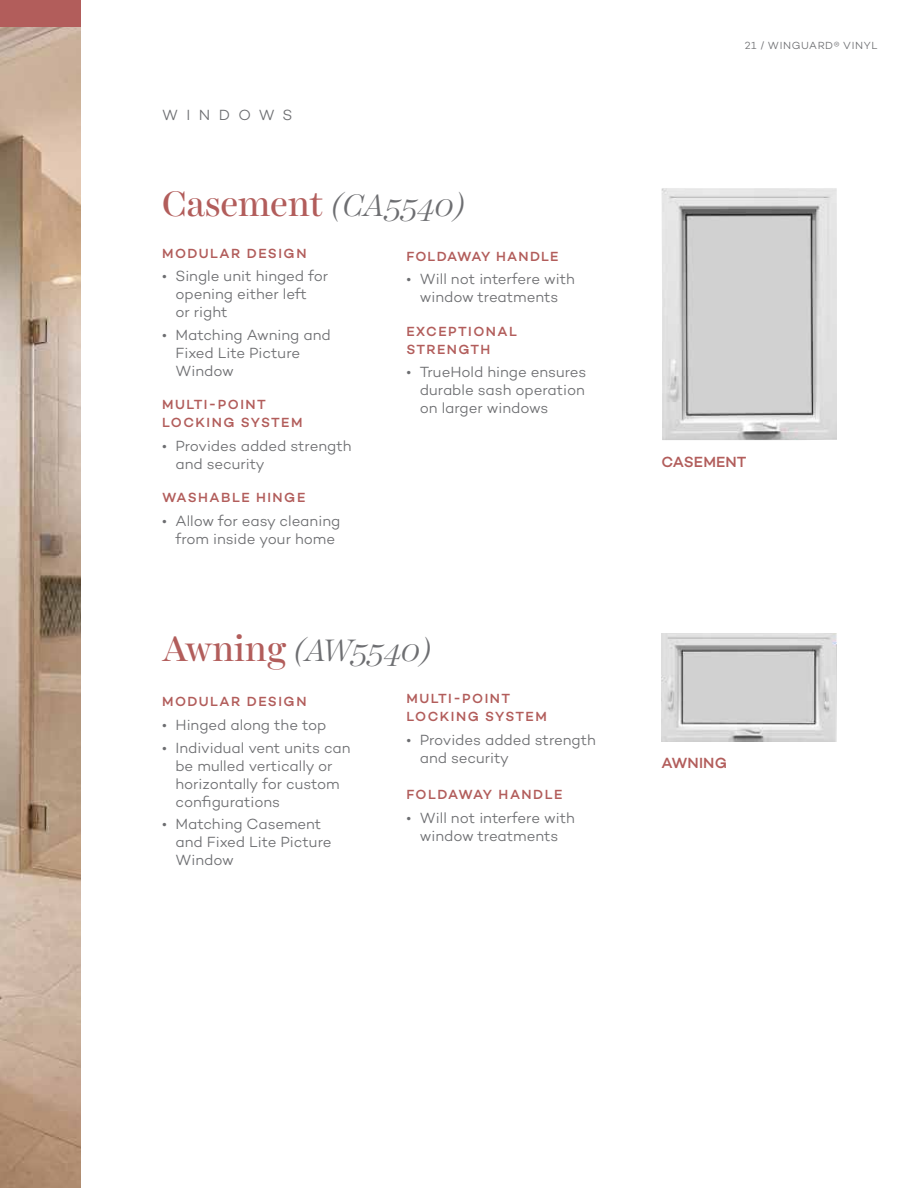
<style>
.page{position:relative;width:918px;height:1188px;background:#fff}
.page>*{position:absolute;margin:0;border:0;box-sizing:border-box;transform-origin:0 0}
.t1{font:36px "Harriet Display";color:#b25d5b}
.t2{font:italic 300 31.5px "Harriet Display";letter-spacing:-.015em;color:#6d6e71}
.t3{font:300 15px/18px "Campton";color:#6d6e71}
.t4{font:500 15px "Campton";letter-spacing:.01em;color:#b25d5b}
.t5{font:300 15px "Campton";letter-spacing:.56em;color:#6d6e71}
.t6{font:500 13.5px/18px "Campton";letter-spacing:.11em;color:#b25d5b}
.t7{font:500 13.5px "Campton";letter-spacing:.09em;color:#b25d5b}
.t8{font:300 10.5px "Campton";letter-spacing:.06em;color:#6d6e71}
.s1{font-weight:300;font-style:italic;font-size:31.5px;color:#6d6e71}
.s2{font-weight:400;font-style:normal;font-size:36px;color:#b25d5b}
</style>
<div class="page">
<img style="left:662px;top:188px;width:175px;height:252px">
<img style="left:662px;top:633px;width:175px;height:108px">
<img style="left:0;top:27px;width:81px;height:1161px">
<div style="left:0;top:0;width:81px;height:27px;background:#b25d5b"></div>
<p class="t5" style="left:162px;top:106px;width:132px">WINDOWS</p>
<h1 class="t1" style="left:162px;top:178px;width:305px">Casement <span class="s1">(CA5540)</span></h1>
<p class="t6" style="left:162px;top:244px;width:146px">MODULAR DESIGN</p>
<p class="t3" style="left:176px;top:267px;width:154px;text-indent:-14px">• Single unit hinged for opening either left<br>or right</p>
<p class="t3" style="left:176px;top:326px;width:157px;text-indent:-14px">• Matching Awning and<br>Fixed Lite Picture<br>Window</p>
<p class="t6" style="left:162px;top:395px;width:142px">MULTI-POINT<br>LOCKING SYSTEM</p>
<p class="t3" style="left:176px;top:436px;width:178px;text-indent:-14px">• Provides added strength and security</p>
<p class="t6" style="left:162px;top:488px;width:145px">WASHABLE HINGE</p>
<p class="t3" style="left:162px;top:511px;width:180px;text-align:center">• Allow for easy cleaning from inside your home</p>
<p class="t7" style="left:406px;top:248px;width:154px">FOLDAWAY HANDLE</p>
<p class="t3" style="left:406px;top:270px;width:170px;text-align:center">• Will not interfere with window treatments</p>
<p class="t6" style="left:406px;top:322px;width:112px">EXCEPTIONAL<br>STRENGTH</p>
<p class="t3" style="left:420px;top:363px;width:168px;text-align:justify;text-indent:-14px">• TrueHold hinge ensures durable sash operation on larger windows</p>
<h2 class="t2" style="left:162px;top:628px;width:271px"><span class="s2">Awning</span> (AW5540)</h2>
<p class="t6" style="left:162px;top:692px;width:146px">MODULAR DESIGN</p>
<p class="t3" style="left:162px;top:716px;width:166px">• Hinged along the top</p>
<p class="t3" style="left:176px;top:738px;width:177px;text-indent:-14px">• Individual vent units can be mulled vertically or horizontally for custom configurations</p>
<p class="t3" style="left:176px;top:815px;width:158px;text-indent:-14px">• Matching Casement and Fixed Lite Picture<br>Window</p>
<p class="t6" style="left:406px;top:689px;width:142px">MULTI-POINT<br>LOCKING SYSTEM</p>
<p class="t3" style="left:420px;top:731px;width:178px;text-indent:-14px">• Provides added strength and security</p>
<p class="t6" style="left:406px;top:785px;width:157px">FOLDAWAY HANDLE</p>
<p class="t3" style="left:406px;top:808px;width:170px;text-align:center">• Will not interfere with window treatments</p>
<p class="t8" style="left:745px;top:39px;width:134px">21 / WINGUARD® VINYL</p>
<p class="t4" style="left:662px;top:453px;width:87px">CASEMENT</p>
<p class="t4" style="left:662px;top:754px;width:67px">AWNING</p>
</div>
